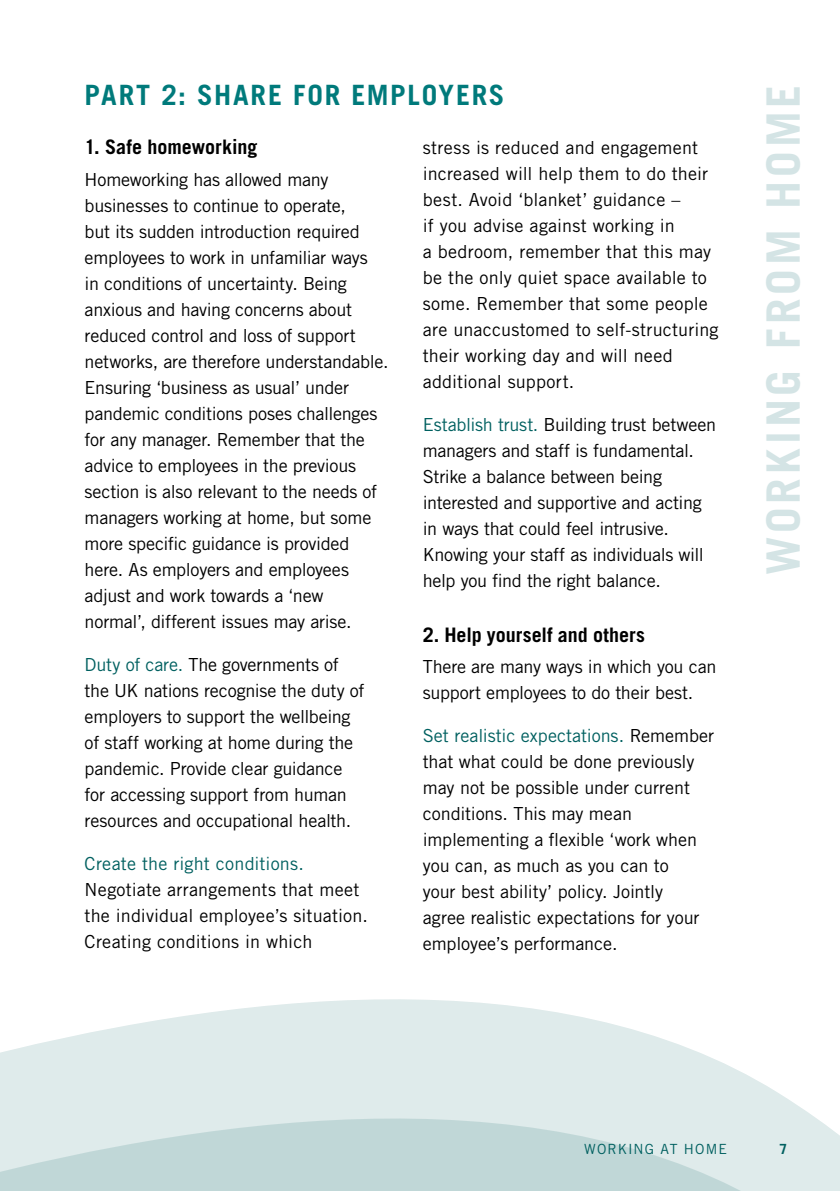
<style>
.page{position:relative;width:840px;height:1191px;background:#fff}
.page>*{position:absolute;margin:0;border:0;box-sizing:border-box;transform-origin:0 0}
.t1{font:700 46px "Trade Gothic LT Std";letter-spacing:.08em;color:#d4e4e5}
.t2{font:700 28px "Trade Gothic LT Std";letter-spacing:.06em;color:#007a7b}
.t3{font:700 20px "Trade Gothic LT Std";color:#000}
.t4{font:18px/26px "Trade Gothic LT Std";letter-spacing:-.01em;color:#000}
.t5{font:18px/26px "Trade Gothic LT Std";letter-spacing:.01em;color:#000}
.t6{font:18px "Trade Gothic LT Std";letter-spacing:.01em;color:#006060}
.t7{font:14px "Trade Gothic LT Std";letter-spacing:.075em;color:#006060}
.t8{font:700 14px "Trade Gothic LT Std";color:#006060}
.s1{color:#006060}
</style>
<div class="page">
<svg style="left:0;top:999px;width:789px;height:101px;fill:#dfebeb"></svg>
<svg style="left:0;top:1100px;width:839px;height:91px;background:#cfe1e1"></svg>
<h2 class="t2" style="left:85px;top:78px;width:421px">PART 2: SHARE FOR EMPLOYERS</h2>
<p class="t3" style="left:85px;top:135px;width:174px">1. Safe homeworking</p>
<p class="t4" style="left:85px;top:166px;width:305px">Homeworking has allowed many businesses to continue to operate,<br>but its sudden introduction required employees to work in unfamiliar ways<br>in conditions of uncertainty. Being anxious and having concerns about reduced control and loss of support networks, are therefore understandable.<br>Ensuring ‘business as usual’ under pandemic conditions poses challenges for any manager. Remember that the advice to employees in the previous section is also relevant to the needs of managers working at home, but some more specific guidance is provided here. As employers and employees adjust and work towards a ‘new normal’, different issues may arise.</p>
<p class="t4" style="left:85px;top:651px;width:281px"><span class="s1">Duty of care.</span> The governments of the UK nations recognise the duty of employers to support the wellbeing of staff working at home during the pandemic. Provide clear guidance for accessing support from human resources and occupational health.</p>
<p class="t6" style="left:85px;top:852px;width:221px">Create the right conditions.</p>
<p class="t5" style="left:85px;top:876px;width:284px">Negotiate arrangements that meet the individual employee’s situation.<br>Creating conditions in which</p>
<p class="t5" style="left:422px;top:134px;width:297px">stress is reduced and engagement increased will help them to do their best. Avoid ‘blanket’ guidance –<br>if you advise against working in<br>a bedroom, remember that this may be the only quiet space available to some. Remember that some people are unaccustomed to self-structuring their working day and will need additional support.</p>
<p class="t4" style="left:422px;top:411px;width:294px"><span class="s1">Establish trust.</span> Building trust between managers and staff is fundamental.<br>Strike a balance between being interested and supportive and acting in ways that could feel intrusive.<br>Knowing your staff as individuals will help you find the right balance.</p>
<p class="t3" style="left:422px;top:622px;width:223px">2. Help yourself and others</p>
<p class="t4" style="left:422px;top:653px;width:295px">There are many ways in which you can support employees to do their best.</p>
<p class="t4" style="left:422px;top:722px;width:293px"><span class="s1">Set realistic expectations.</span> Remember that what could be done previously may not be possible under current conditions. This may mean implementing a flexible ‘work when you can, as much as you can to<br>your best ability’ policy. Jointly<br>agree realistic expectations for your employee’s performance.</p>
<h1 class="t1" style="left:754px;top:575px;width:491px;rotate:-90deg">WORKING FROM HOME</h1>
<p class="t7" style="left:584px;top:1140px;width:144px">WORKING AT HOME</p>
<p class="t8" style="left:778px;top:1139px;width:9px">7</p>
</div>
